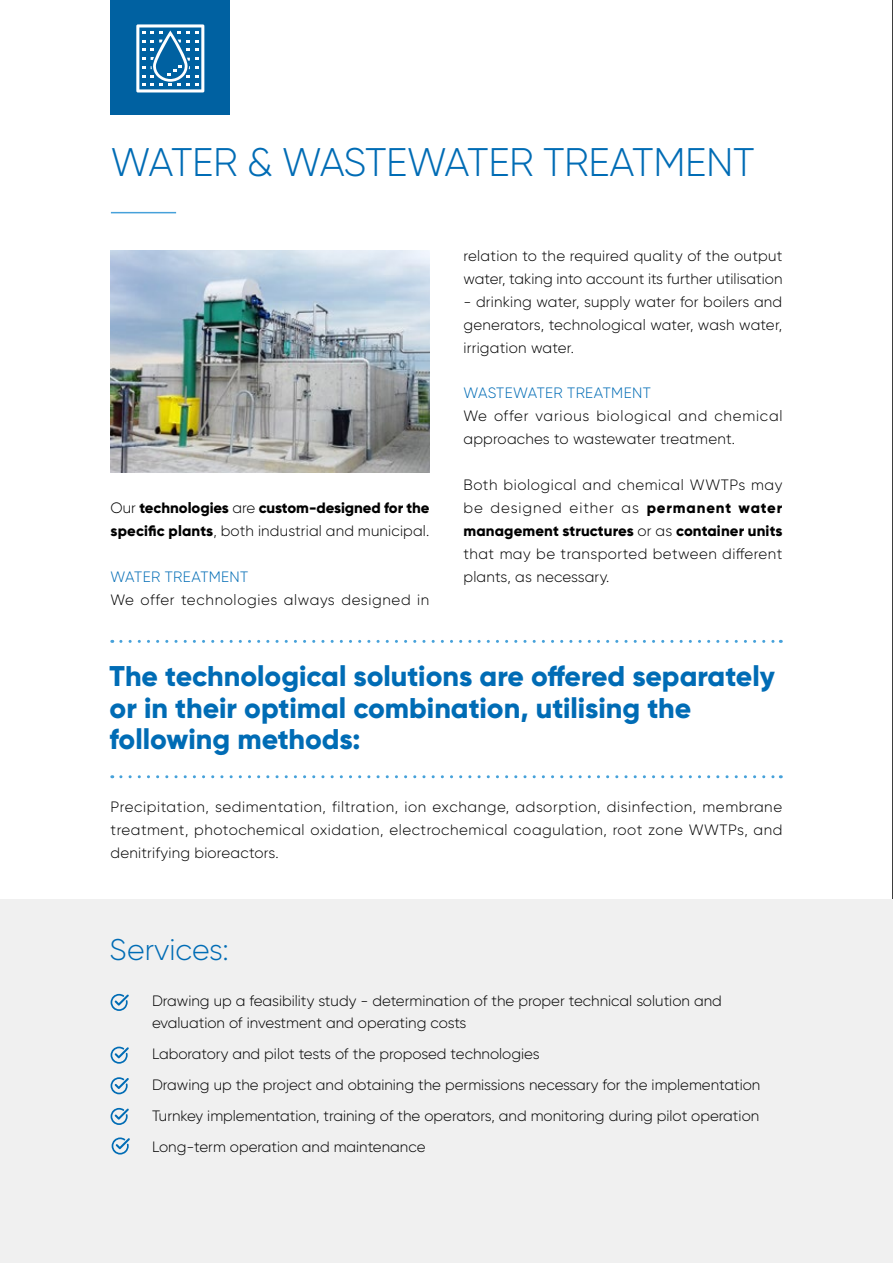
<style>
.page{position:relative;width:893px;height:1263px;background:#fff}
.page>*{position:absolute;margin:0;border:0;box-sizing:border-box;transform-origin:0 0}
.t1{font:300 39.9px "Gilroy";letter-spacing:-.01em;color:#006cb5}
.t2{font:300 29.85px "Gilroy";color:#006cb5}
.t3{font:800 28.5px/31.5px "Gilroy";color:#006cb5}
.t4{font:300 15px/23px "Gilroy";color:#000}
.t5{font:800 15px/23px "Gilroy";color:#000}
.t6{font:300 15px "Gilroy";letter-spacing:.045em;color:#000}
.t7{font:300 15px "Gilroy";letter-spacing:.025em;color:#006cb5}
.s1{font-weight:300}
.s2{font-weight:800}
</style>
<div class="page">
<hr style="left:892px;top:0;width:1px;height:1263px;background:#000">
<div style="left:0;top:899px;width:893px;height:364px;background:#f0f0f0"></div>
<hr style="left:111px;top:212px;width:65px;height:1px;background:#46a1da">
<svg style="left:111px;top:994px;width:18px;height:17px"></svg>
<svg style="left:111px;top:1046px;width:18px;height:18px"></svg>
<svg style="left:111px;top:1077px;width:18px;height:17px"></svg>
<svg style="left:111px;top:1108px;width:18px;height:17px"></svg>
<svg style="left:112px;top:1137px;width:18px;height:17px"></svg>
<div style="left:111px;top:0;width:119px;height:115px;background:#0061a1"></div>
<svg style="left:136px;top:24px;width:68px;height:68px"></svg>
<img style="left:111px;top:251px;width:319px;height:221px">
<svg style="left:121px;top:640px;width:660px;height:3px"></svg>
<svg style="left:121px;top:775px;width:660px;height:3px"></svg>
<h1 class="t1" style="left:111px;top:138px;width:645px">WATER &amp; WASTEWATER TREATMENT</h1>
<p class="t5" style="left:111px;top:496px;width:320px"><span class="s1">Our</span> technologies <span class="s1">are</span> custom-designed for the specific plants<span class="s1">, both industrial and municipal.</span></p>
<p class="t7" style="left:111px;top:568px;width:139px">WATER TREATMENT</p>
<p class="t6" style="left:111px;top:591px;width:320px">We offer technologies always designed in</p>
<p class="t4" style="left:463px;top:244px;width:321px">relation to the required quality of the output water, taking into account its further utilisation</p>
<p class="t4" style="left:463px;top:290px;width:320px;text-align:justify">- drinking water, supply water for boilers and generators, technological water, wash water, irrigation water.</p>
<p class="t7" style="left:464px;top:384px;width:189px">WASTEWATER TREATMENT</p>
<p class="t4" style="left:463px;top:405px;width:320px">We offer various biological and chemical approaches to wastewater treatment.</p>
<p class="t4" style="left:463px;top:473px;width:320px;text-align:justify">Both biological and chemical WWTPs may be designed either as <span class="s2">permanent water management structures</span> or as <span class="s2">container units </span>that may be transported between different plants, as necessary.</p>
<h3 class="t3" style="left:110px;top:660px;width:667px">The technological solutions are offered separately or in their optimal combination, utilising the following methods:</h3>
<p class="t4" style="left:111px;top:795px;width:673px;text-align:justify">Precipitation, sedimentation, filtration, ion exchange, adsorption, disinfection, membrane treatment, photochemical oxidation, electrochemical coagulation, root zone WWTPs, and denitrifying bioreactors.</p>
<h2 class="t2" style="left:109px;top:932px;width:121px">Services:</h2>
<p class="t4" style="left:152px;top:989px;width:571px;line-height:22.5px">Drawing up a feasibility study - determination of the proper technical solution and evaluation of investment and operating costs</p>
<p class="t4" style="left:152px;top:1038px;width:610px;line-height:31px">Laboratory and pilot tests of the proposed technologies<br>Drawing up the project and obtaining the permissions necessary for the implementation Turnkey implementation, training of the operators, and monitoring during pilot operation Long-term operation and maintenance</p>
</div>
